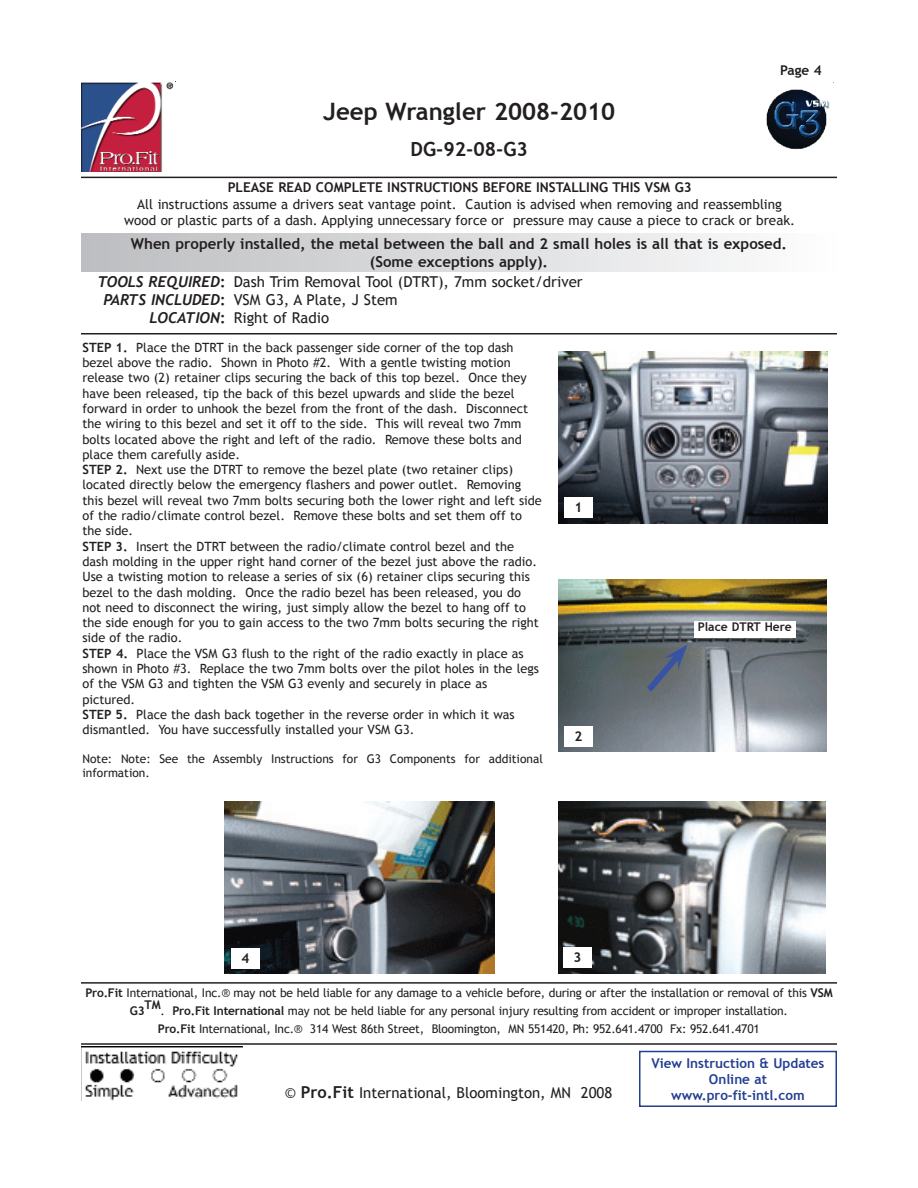
<style>
.page{position:relative;width:918px;height:1188px;background:#fff}
.page>*{position:absolute;margin:0;border:0;box-sizing:border-box;transform-origin:0 0}
.t1{font:700 24px "Trebuchet MS";color:#231f20}
.t2{font:700 19.5px "Trebuchet MS";color:#231f20}
.t3{font:15px/18px "Trebuchet MS";color:#231f20}
.t4{font:700 15px/18px "Trebuchet MS";color:#231f20;text-align:center}
.t5{font:italic 700 15px/18px "Trebuchet";color:#231f20;text-align:right}
.t6{font:13.5px/16.2px "Trebuchet MS";color:#231f20;text-align:center}
.t7{font:700 13.5px "Trebuchet MS";color:#231f20}
.t8{font:700 13.5px/16.2px "Trebuchet MS";color:#243e91;text-align:center}
.t9{font:12.75px/15.3px "Trebuchet MS";color:#231f20}
.t10{font:12px/18px "Trebuchet MS";letter-spacing:-.015em;color:#231f20}
.t11{font:700 12px "Trebuchet MS";color:#231f20}
.s1{font-family:"Trebuchet MS";font-style:normal}
.s2{font-weight:700}
.s3{font-weight:700;font-size:16.5px}
</style>
<div class="page">
<div style="left:639px;top:1051px;width:198px;height:56px;border:2px solid #243e91"></div>
<img style="left:81px;top:1046px;width:161px;height:55px">
<hr style="left:81px;top:1043px;width:756px;height:2px;background:#231f20">
<hr style="left:81px;top:982px;width:756px;height:2px;background:#231f20">
<hr style="left:81px;top:333px;width:756px;height:2px;background:#231f20">
<hr style="left:81px;top:177px;width:756px;height:1px;background:#231f20">
<img style="left:81px;top:82px;width:93px;height:90px">
<img style="left:766px;top:89px;width:64px;height:61px">
<div style="left:81px;top:234px;width:756px;height:38px;background:linear-gradient(to right,#bcbdc0,#fdfdfd)"></div>
<img style="left:558px;top:351px;width:270px;height:172px">
<img style="left:558px;top:579px;width:269px;height:173px">
<img style="left:558px;top:802px;width:268px;height:172px">
<img style="left:224px;top:802px;width:270px;height:172px">
<svg style="left:641px;top:645px;width:46px;height:53px;background:#5e6775"></svg>
<div style="left:694px;top:621px;width:101px;height:17px;background:#fff"></div>
<div style="left:564px;top:497px;width:29px;height:20px;background:#fff"></div>
<div style="left:231px;top:948px;width:29px;height:20px;background:#fff"></div>
<div style="left:564px;top:726px;width:29px;height:21px;background:#fff"></div>
<div style="left:563px;top:947px;width:28px;height:20px;background:#fff"></div>
<h1 class="t1" style="left:323px;top:97px;width:294px">Jeep Wrangler 2008-2010</h1>
<h2 class="t2" style="left:411px;top:137px;width:119px">DG-92-08-G3</h2>
<p class="t7" style="left:780px;top:62px;width:43px">Page 4</p>
<p class="t7" style="left:228px;top:180px;width:466px">PLEASE READ COMPLETE INSTRUCTIONS BEFORE INSTALLING THIS VSM G3</p>
<p class="t6" style="left:124px;top:196px;width:673px">All instructions assume a drivers seat vantage point. Caution is advised when removing and reassembling wood or plastic parts of a dash. Applying unnecessary force or pressure may cause a piece to crack or break.</p>
<p class="t4" style="left:131px;top:235px;width:658px">When properly installed, the metal between the ball and 2 small holes is all that is exposed. (Some exceptions apply).</p>
<p class="t3" style="left:234px;top:272px;width:350px">Dash Trim Removal Tool (DTRT), 7mm socket/driver<br>VSM G3, A Plate, J Stem<br>Right of Radio</p>
<p class="t5" style="left:98px;top:272px;width:129px">TOOLS REQUIRED<span class="s1">:<br></span>PARTS INCLUDED<span class="s1">:<br></span>LOCATION<span class="s1">:</span></p>
<p class="t9" style="left:82px;top:340px;width:461px"><span class="s2">STEP 1.</span> Place the DTRT in the back passenger side corner of the top dash bezel above the radio. Shown in Photo #2. With a gentle twisting motion release two (2) retainer clips securing the back of this top bezel. Once they have been released, tip the back of this bezel upwards and slide the bezel forward in order to unhook the bezel from the front of the dash. Disconnect the wiring to this bezel and set it off to the side. This will reveal two 7mm bolts located above the right and left of the radio. Remove these bolts and place them carefully aside.<br><span class="s2">STEP 2.</span> Next use the DTRT to remove the bezel plate (two retainer clips) located directly below the emergency flashers and power outlet. Removing this bezel will reveal two 7mm bolts securing both the lower right and left side of the radio/climate control bezel. Remove these bolts and set them off to the side.<br><span class="s2">STEP 3.</span> Insert the DTRT between the radio/climate control bezel and the dash molding in the upper right hand corner of the bezel just above the radio.<br>Use a twisting motion to release a series of six (6) retainer clips securing this bezel to the dash molding. Once the radio bezel has been released, you do not need to disconnect the wiring, just simply allow the bezel to hang off to the side enough for you to gain access to the two 7mm bolts securing the right side of the radio.<br><span class="s2">STEP 4.</span> Place the VSM G3 flush to the right of the radio exactly in place as shown in Photo #3. Replace the two 7mm bolts over the pilot holes in the legs of the VSM G3 and tighten the VSM G3 evenly and securely in place as pictured.<br><span class="s2">STEP 5.</span> Place the dash back together in the reverse order in which it was dismantled. You have successfully installed your VSM G3.</p>
<p class="t10" style="left:82px;top:752px;width:462px;line-height:13.5px">Note: Note: See the Assembly Instructions for G3 Components for additional information.</p>
<p class="t7" style="left:574px;top:499px;width:9px">1</p>
<p class="t7" style="left:574px;top:729px;width:9px">2</p>
<p class="t7" style="left:241px;top:950px;width:9px">4</p>
<p class="t7" style="left:573px;top:949px;width:9px">3</p>
<p class="t11" style="left:698px;top:620px;width:96px">Place DTRT Here</p>
<p class="t10" style="left:130px;top:984px;width:704px;text-indent:-45px"><span class="s2">Pro.Fit</span> International, Inc.® may not be held liable for any damage to a vehicle before, during or after the installation or removal of this <span class="s2">VSM<br>G3</span></p>
<p class="t11" style="left:145px;top:998px;width:18px">TM</p>
<p class="t10" style="left:158px;top:1002px;width:632px">. <span class="s2">Pro.Fit International</span> may not be held liable for any personal injury resulting from accident or improper installation.<br><span class="s2">Pro.Fit</span> International, Inc.® 314 West 86th Street, Bloomington, MN 551420, Ph: 952.641.4700 Fx: 952.641.4701</p>
<p class="t8" style="left:652px;top:1055px;width:174px">View Instruction &amp; Updates<br>Online at</p>
<p class="t3" style="left:285px;top:1083px;width:329px">© <span class="s3">Pro.Fit</span> International, Bloomington, MN 2008</p>
<p class="t8" style="left:671px;top:1087px;width:135px">www.pro-fit-intl.com</p>
</div>
